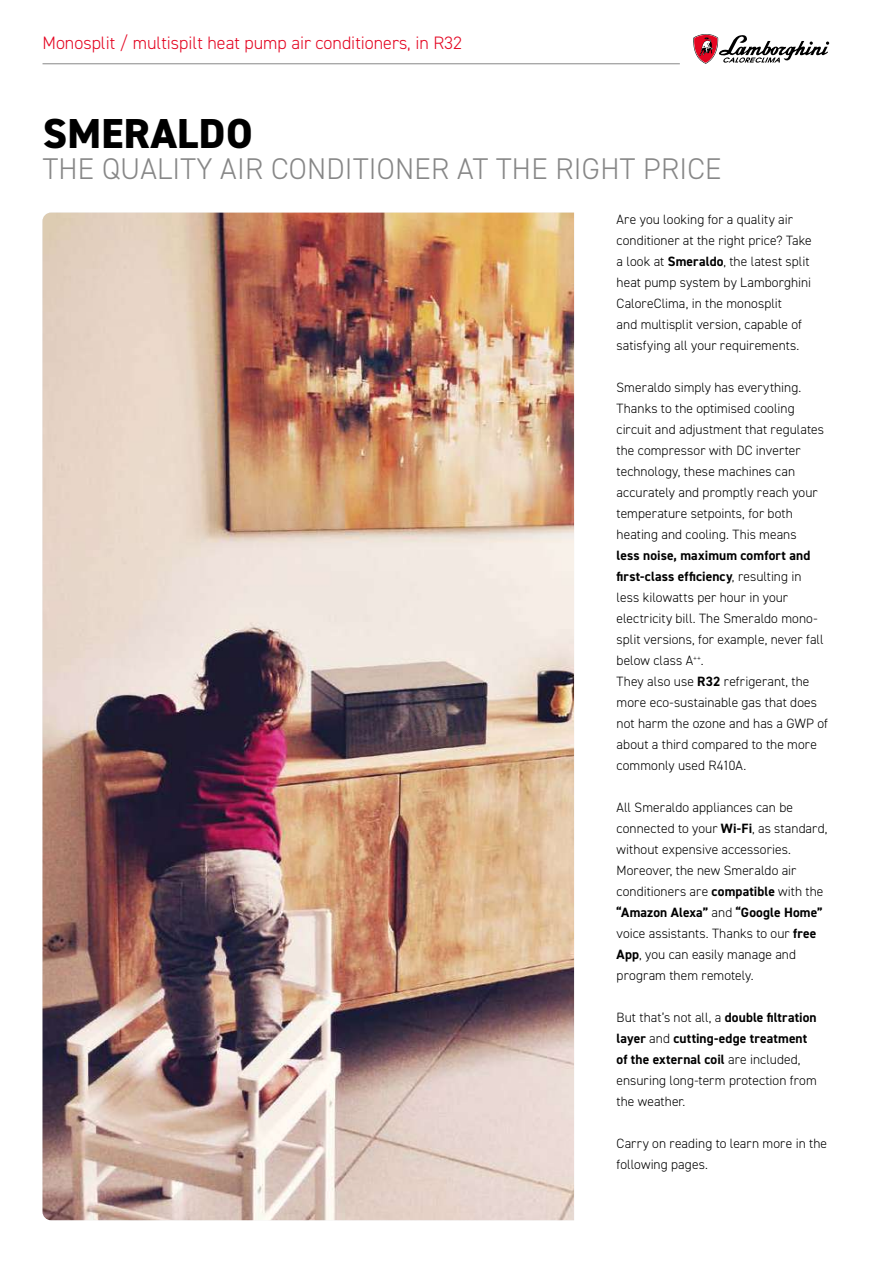
<style>
.page{position:relative;width:893px;height:1263px;background:#fff}
.page>*{position:absolute;margin:0;border:0;box-sizing:border-box;transform-origin:0 0}
.t1{font:800 42px "DIN2014";letter-spacing:.01em;color:#000}
.t2{font:300 30px "DIN2014";letter-spacing:.01em;color:#878787}
.t3{font:300 18px "DIN2014";color:#e40521}
.t4{font:300 13.5px/21px "DIN2014";letter-spacing:.005em;color:#000}
.s1{font-weight:700}
</style>
<div class="page">
<img style="left:43px;top:213px;width:531px;height:1007px">
<hr style="left:43px;top:63px;width:637px;height:1px;background:#878787">
<svg style="left:693px;top:34px;width:136px;height:30px"></svg>
<h3 class="t3" style="left:43px;top:31px;width:421px">Monosplit / multispilt heat pump air conditioners, in R32</h3>
<h1 class="t1" style="left:43px;top:105px;width:211px">SMERALDO</h1>
<h2 class="t2" style="left:43px;top:150px;width:680px">THE QUALITY AIR CONDITIONER AT THE RIGHT PRICE</h2>
<p class="t4" style="left:617px;top:209px;width:197px">Are you looking for a quality air conditioner at the right price? Take a look at <span class="s1">Smeraldo</span>, the latest split heat pump system by Lamborghini CaloreClima, in the monosplit<br>and multisplit version, capable of satisfying all your requirements.</p>
<p class="t4" style="left:617px;top:377px;width:209px">Smeraldo simply has everything.<br>Thanks to the optimised cooling circuit and adjustment that regulates the compressor with DC inverter technology, these machines can accurately and promptly reach your temperature setpoints, for both heating and cooling. This means</p>
<p class="t4" style="left:617px;top:545px;width:213px"><span class="s1">less noise, maximum comfort and first-class efficiency</span>, resulting in<br>less kilowatts per hour in your electricity bill. The Smeraldo mono&shy;split versions, for example, never fall below class A<sup>++</sup>.<br>They also use <span class="s1">R32</span> refrigerant, the more eco-sustainable gas that does not harm the ozone and has a GWP of about a third compared to the more commonly used R410A.</p>
<p class="t4" style="left:617px;top:797px;width:212px">All Smeraldo appliances can be connected to your <span class="s1">Wi-Fi</span>, as standard, without expensive accessories.<br>Moreover, the new Smeraldo air conditioners are <span class="s1">compatible</span> with the <span class="s1">“Amazon Alexa”</span> and <span class="s1">“Google Home” </span>voice assistants. Thanks to our <span class="s1">free<br>App</span>, you can easily manage and program them remotely.</p>
<p class="t4" style="left:617px;top:1007px;width:202px">But that’s not all, a <span class="s1">double filtration layer</span> and <span class="s1">cutting-edge treatment of the external coil</span> are included, ensuring long-term protection from the weather.</p>
<p class="t4" style="left:617px;top:1133px;width:212px">Carry on reading to learn more in the following pages.</p>
</div>
